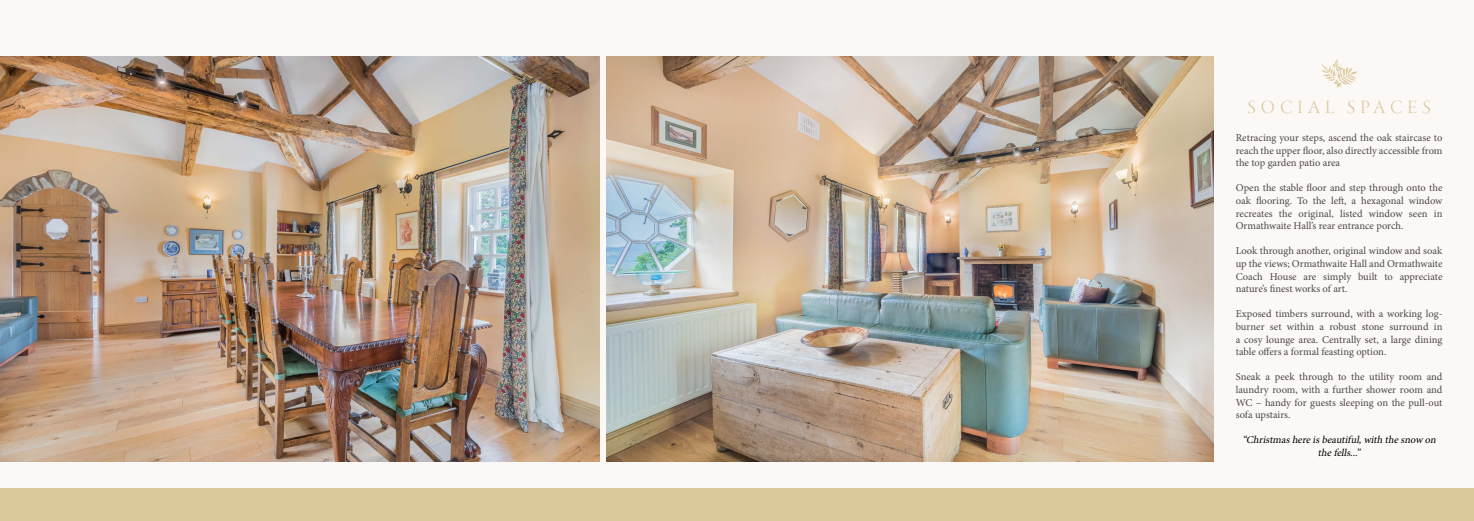
<style>
.page{position:relative;width:1474px;height:521px;background:#fff}
.page>*{position:absolute;margin:0;border:0;box-sizing:border-box;transform-origin:0 0}
.t1{font:19.25px "Garamond Premr Pro Lt Disp";letter-spacing:.26em;color:#dbc89b}
.t2{font:10.5px/12.6px "Minion Pro";letter-spacing:-.005em;color:#4c4746;text-align:justify}
.t3{font:italic 10.5px/12.6px "Minion Pro";color:#000;text-align:center}
</style>
<div class="page">
<div style="left:0;top:0;width:1473px;height:521px;background:#fbf8f5"></div>
<img style="left:0;top:56px;width:599px;height:405px">
<img style="left:606px;top:56px;width:607px;height:405px">
<div style="left:0;top:488px;width:1473px;height:33px;background:#dbc89b"></div>
<svg style="left:1321px;top:60px;width:36px;height:27px"></svg>
<h1 class="t1" style="left:1247px;top:96px;width:185px">SOCIAL SPACES</h1>
<p class="t2" style="left:1235px;top:131px;width:208px">Retracing your steps, ascend the oak staircase to reach the upper floor, also directly accessible from the top garden patio area</p>
<p class="t2" style="left:1235px;top:182px;width:208px">Open the stable floor and step through onto the oak flooring. To the left, a hexagonal window recreates the original, listed window seen in Ormathwaite Hall’s rear entrance porch.</p>
<p class="t2" style="left:1235px;top:245px;width:208px">Look through another, original window and soak up the views; Ormathwaite Hall and Ormathwaite Coach House are simply built to appreciate nature’s finest works of art.</p>
<p class="t2" style="left:1235px;top:308px;width:208px">Exposed timbers surround, with a working log&shy;burner set within a robust stone surround in a cosy lounge area. Centrally set, a large dining table offers a formal feasting option.</p>
<p class="t2" style="left:1235px;top:371px;width:208px">Sneak a peek through to the utility room and laundry room, with a further shower room and WC – handy for guests sleeping on the pull-out sofa upstairs.</p>
<p class="t3" style="left:1242px;top:434px;width:197px">“Christmashereisbeautiful,with thesnow on thefells...”</p>
</div>
